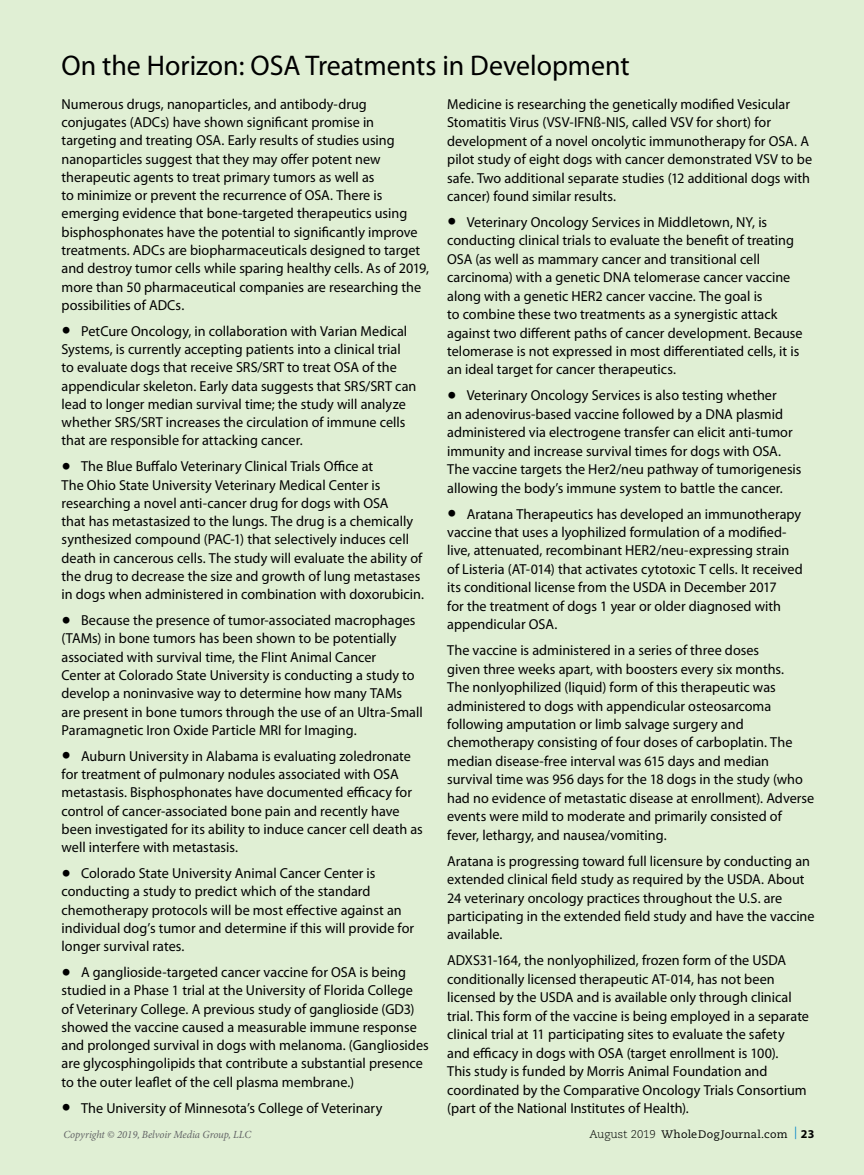
<style>
.page{position:relative;width:864px;height:1175px;background:#fff}
.page>*{position:absolute;margin:0;border:0;box-sizing:border-box;transform-origin:0 0}
.t1{font:28.5px "Myriad Pro";color:#000}
.t2{font:14.4px/18.5px "Myriad Pro";color:#000}
.t3{font:italic 10.8px "Minion Pro";letter-spacing:-.01em;color:#636466}
.t4{font:10.8px "Caecilia LT Std";letter-spacing:.02em;color:#000}
.s1{font-family:"Sabon LT Std";font-size:19.5px}
.s2{font-weight:300;font-size:11.25px}
.s3{font-family:"Minion Pro";font-size:12.45px;color:#0085c8}
.s4{font-family:"Myriad Pro";font-weight:700;font-size:12px}
</style>
<div class="page">
<div style="left:0;top:0;width:864px;height:1174px;background:#e0efd4"></div>
<h1 class="t1" style="left:62px;top:48px;width:570px">On the Horizon: OSA Treatments in Development</h1>
<p class="t2" style="left:62px;top:94px;width:369px">Numerous drugs, nanoparticles, and antibody-drug conjugates (ADCs) have shown significant promise in targeting and treating OSA. Early results of studies using nanoparticles suggest that they may offer potent new therapeutic agents to treat primary tumors as well as<br>to minimize or prevent the recurrence of OSA. There is emerging evidence that bone-targeted therapeutics using bisphosphonates have the potential to significantly improve treatments. ADCs are biopharmaceuticals designed to target and destroy tumor cells while sparing healthy cells. As of 2019, more than 50 pharmaceutical companies are researching the possibilities of ADCs.</p>
<p class="t2" style="left:62px;top:321px;width:356px"><span class="s1">•</span> PetCure Oncology, in collaboration with Varian Medical Systems, is currently accepting patients into a clinical trial to evaluate dogs that receive SRS/SRT to treat OSA of the appendicular skeleton. Early data suggests that SRS/SRT can lead to longer median survival time; the study will analyze whether SRS/SRT increases the circulation of immune cells that are responsible for attacking cancer.</p>
<p class="t2" style="left:62px;top:457px;width:364px"><span class="s1">•</span> The Blue Buffalo Veterinary Clinical Trials Office at<br>The Ohio State University Veterinary Medical Center is researching a novel anti-cancer drug for dogs with OSA<br>that has metastasized to the lungs. The drug is a chemically synthesized compound (PAC-1) that selectively induces cell death in cancerous cells. The study will evaluate the ability of the drug to decrease the size and growth of lung metastases in dogs when administered in combination with doxorubicin.</p>
<p class="t2" style="left:62px;top:611px;width:363px"><span class="s1">•</span> Because the presence of tumor-associated macrophages (TAMs) in bone tumors has been shown to be potentially associated with survival time, the Flint Animal Cancer<br>Center at Colorado State University is conducting a study to develop a noninvasive way to determine how many TAMs are present in bone tumors through the use of an Ultra-Small Paramagnetic Iron Oxide Particle MRI for Imaging.</p>
<p class="t2" style="left:62px;top:746px;width:363px"><span class="s1">•</span> Auburn University in Alabama is evaluating zoledronate for treatment of pulmonary nodules associated with OSA metastasis. Bisphosphonates have documented efficacy for control of cancer-associated bone pain and recently have been investigated for its ability to induce cancer cell death as well interfere with metastasis.</p>
<p class="t2" style="left:62px;top:863px;width:354px"><span class="s1">•</span> Colorado State University Animal Cancer Center is conducting a study to predict which of the standard chemotherapy protocols will be most effective against an individual dog’s tumor and determine if this will provide for longer survival rates.</p>
<p class="t2" style="left:62px;top:962px;width:369px"><span class="s1">•</span> A ganglioside-targeted cancer vaccine for OSA is being studied in a Phase 1 trial at the University of Florida College<br>of Veterinary College. A previous study of ganglioside (GD3) showed the vaccine caused a measurable immune response and prolonged survival in dogs with melanoma. (Gangliosides are glycosphingolipids that contribute a substantial presence to the outer leaflet of the cell plasma membrane.)</p>
<p class="t2" style="left:62px;top:1098px;width:322px"><span class="s1">•</span> The University of Minnesota’s College of Veterinary</p>
<p class="t2" style="left:447px;top:94px;width:366px">Medicine is researching the genetically modified Vesicular Stomatitis Virus (VSV-IFNß-NIS, called VSV for short) for development of a novel oncolytic immunotherapy for OSA. A pilot study of eight dogs with cancer demonstrated VSV to be safe. Two additional separate studies (12 additional dogs with cancer) found similar results.</p>
<p class="t2" style="left:447px;top:213px;width:357px"><span class="s1">•</span> Veterinary Oncology Services in Middletown, NY, is conducting clinical trials to evaluate the benefit of treating OSA (as well as mammary cancer and transitional cell carcinoma) with a genetic DNA telomerase cancer vaccine along with a genetic HER2 cancer vaccine. The goal is<br>to combine these two treatments as a synergistic attack against two different paths of cancer development. Because telomerase is not expressed in most differentiated cells, it is an ideal target for cancer therapeutics.</p>
<p class="t2" style="left:447px;top:386px;width:356px"><span class="s1">•</span> Veterinary Oncology Services is also testing whether<br>an adenovirus-based vaccine followed by a DNA plasmid administered via electrogene transfer can elicit anti-tumor immunity and increase survival times for dogs with OSA.<br>The vaccine targets the Her2/neu pathway of tumorigenesis allowing the body’s immune system to battle the cancer.</p>
<p class="t2" style="left:447px;top:504px;width:357px"><span class="s1">•</span> Aratana Therapeutics has developed an immunotherapy vaccine that uses a lyophilized formulation of a modified&shy;live, attenuated, recombinant HER2/neu-expressing strain of Listeria (AT-014) that activates cytotoxic T cells. It received its conditional license from the USDA in December 2017<br>for the treatment of dogs 1 year or older diagnosed with appendicular OSA.</p>
<p class="t2" style="left:447px;top:641px;width:369px">The vaccine is administered in a series of three doses<br>given three weeks apart, with boosters every six months.<br>The nonlyophilized (liquid) form of this therapeutic was administered to dogs with appendicular osteosarcoma following amputation or limb salvage surgery and chemotherapy consisting of four doses of carboplatin. The median disease-free interval was 615 days and median survival time was 956 days for the 18 dogs in the study (who had no evidence of metastatic disease at enrollment). Adverse events were mild to moderate and primarily consisted of fever, lethargy, and nausea/vomiting.</p>
<p class="t2" style="left:447px;top:851px;width:369px">Aratana is progressing toward full licensure by conducting an extended clinical field study as required by the USDA. About 24 veterinary oncology practices throughout the U.S. are participating in the extended field study and have the vaccine available.</p>
<p class="t2" style="left:447px;top:951px;width:363px">ADXS31-164, the nonlyophilized, frozen form of the USDA conditionally licensed therapeutic AT-014, has not been licensed by the USDA and is available only through clinical trial. This form of the vaccine is being employed in a separate clinical trial at 11 participating sites to evaluate the safety and efficacy in dogs with OSA (target enrollment is 100).<br>This study is funded by Morris Animal Foundation and coordinated by the Comparative Oncology Trials Consortium (part of the National Institutes of Health).</p>
<p class="t3" style="left:63px;top:1127px;width:189px">Copyright © 2019, Belvoir Media Group, LLC</p>
<p class="t4" style="left:590px;top:1127px;width:226px"><span class="s2">August 2019</span> WholeDog Journal.com <span class="s3">|</span> <span class="s4">23</span></p>
</div>
